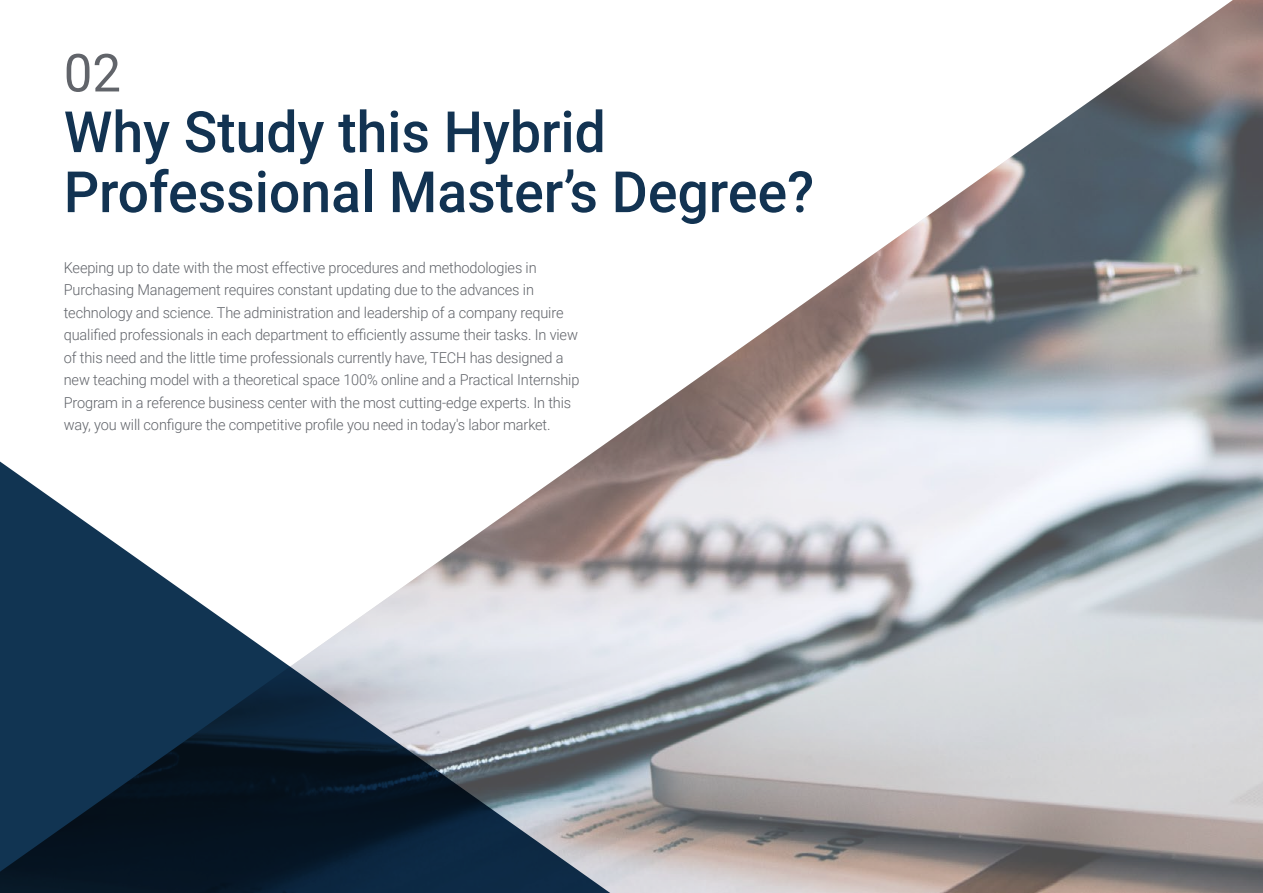
<style>
.page{position:relative;width:1263px;height:893px;background:#fff}
.page>*{position:absolute;margin:0;border:0;box-sizing:border-box;transform-origin:0 0}
.t1{font:500 57px/60px "Roboto";color:#123352}
.t2{font:52.5px "Roboto";color:#61646a}
.t3{font:300 15px/22.5px "Roboto";letter-spacing:-.01em;color:#61646a}
</style>
<div class="page">
<img style="left:602px;top:0;width:661px;height:893px">
<svg style="left:0;top:446px;width:640px;height:447px"></svg>
<h2 class="t2" style="left:64px;top:36px;width:59px">02</h2>
<h1 class="t1" style="left:64px;top:100px;width:752px">Why Study this Hybrid<br>Professional Master’s Degree?</h1>
<p class="t3" style="left:64px;top:255px;width:517px">Keeping up to date with the most effective procedures and methodologies in Purchasing Management requires constant updating due to the advances in technology and science. The administration and leadership of a company require qualified professionals in each department to efficiently assume their tasks. In view of this need and the little time professionals currently have, TECH has designed a new teaching model with a theoretical space 100% online and a Practical Internship Program in a reference business center with the most cutting-edge experts. In this way, you will configure the competitive profile you need in today's labor market.</p>
</div>
